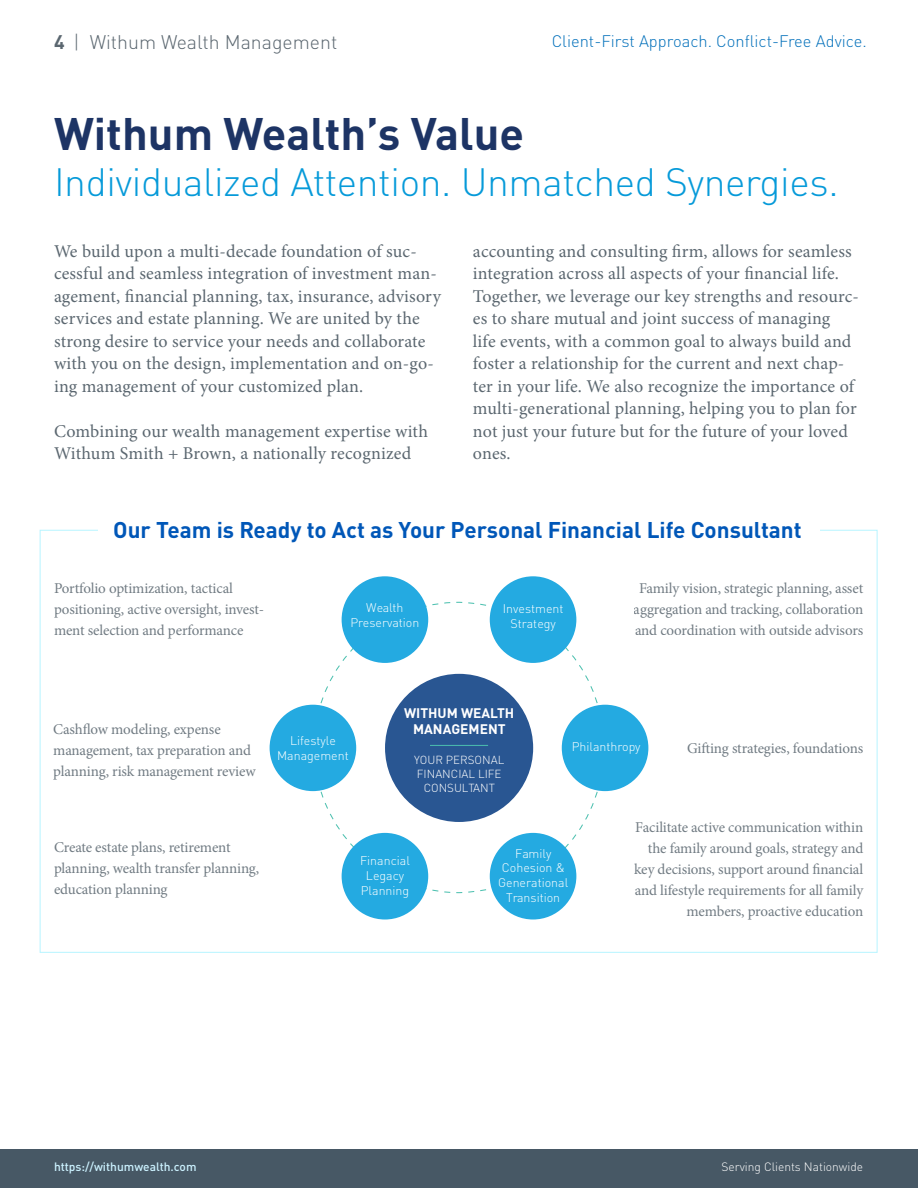
<style>
.page{position:relative;width:918px;height:1188px;background:#fff}
.page>*{position:absolute;margin:0;border:0;box-sizing:border-box;transform-origin:0 0}
.t1{font:700 45px "DINOT";color:#1d3465}
.t2{font:300 39px "DINOT";letter-spacing:-.01em;color:#069ad9}
.Subhead{font:700 22.5px "DINOT";color:#0057b8}
.t3{font:300 19.5px "DINOT";color:#5b6770}
.align_grid{font:18px/22.5px "Minion Pro";letter-spacing:.005em;color:#5b6770}
.t4{font:300 16.5px "DINOT";color:#006fba}
.t5{font:15px/21px "Minion Pro";letter-spacing:-.01em;color:#5b6770}
.t6{font:700 13.65px/16.5px "DINOT";color:#fff;text-align:center}
.t7{font:300 12.45px/14.9px "DINOT";color:#fff;text-align:center}
.t8{font:500 12px "DINOT";color:#ccf2ff}
.t9{font:300 12px "DINOT";color:#fff}
.t10{font:300 11.55px/14px "DINOT";color:#fff;text-align:center}
.s1{font-weight:700}
</style>
<div class="page">
<div style="left:0;top:1150px;width:918px;height:38px;background:#475865"></div>
<svg style="left:468px;top:602px;width:181px;height:291px"></svg>
<svg style="left:313px;top:601px;width:150px;height:293px"></svg>
<div style="left:385px;top:674px;width:148px;height:148px;background:#295692;border-radius:50%"></div>
<div style="left:342px;top:576px;width:86px;height:87px;background:#24aae1;border-radius:50%"></div>
<div style="left:490px;top:576px;width:86px;height:87px;background:#24aae1;border-radius:50%"></div>
<div style="left:562px;top:705px;width:86px;height:86px;background:#24aae1;border-radius:50%"></div>
<div style="left:270px;top:705px;width:86px;height:86px;background:#24aae1;border-radius:50%"></div>
<div style="left:342px;top:833px;width:86px;height:87px;background:#24aae1;border-radius:50%"></div>
<div style="left:490px;top:833px;width:86px;height:87px;background:#24aae1;border-radius:50%"></div>
<hr style="left:430px;top:745px;width:58px;height:1px;background:#4cc0af">
<p class="t3" style="left:54px;top:27px;width:285px"><span class="s1">4</span> | Withum Wealth Management</p>
<p class="t4" style="left:552px;top:28px;width:316px">Client-First Approach. Conflict-Free Advice.</p>
<p class="t1" style="left:54px;top:98px;width:472px">Withum Wealth’s Value</p>
<p class="t2" style="left:54px;top:153px;width:786px">Individualized Attention. Unmatched Synergies.</p>
<p class="align_grid" style="left:54px;top:240px;width:388px">We build upon a multi-decade foundation of suc&shy;cessful and seamless integration of investment man&shy;agement, financial planning, tax, insurance, advisory services and estate planning. We are united by the strong desire to service your needs and collaborate with you on the design, implementation and on-go&shy;ing management of your customized plan.</p>
<p class="align_grid" style="left:54px;top:420px;width:376px">Combining our wealth management expertise with<br>Withum Smith + Brown, a nationally recognized</p>
<p class="align_grid" style="left:473px;top:240px;width:388px">accounting and consulting firm, allows for seamless integration across all aspects of your financial life.<br>Together, we leverage our key strengths and resourc&shy;es to share mutual and joint success of managing<br>life events, with a common goal to always build and foster a relationship for the current and next chap&shy;ter in your life. We also recognize the importance of multi-generational planning, helping you to plan for not just your future but for the future of your loved ones.</p>
<p class="Subhead" style="left:113px;top:512px;width:690px">Our Team is Ready to Act as Your Personal Financial Life Consultant</p>
<p class="t5" style="left:54px;top:578px;width:212px">Portfolio optimization, tactical positioning, active oversight, invest&shy;ment selection and performance</p>
<p class="t7" style="left:350px;top:599px;width:71px">Wealth<br>Preservation</p>
<p class="t7" style="left:503px;top:600px;width:62px">Investment<br>Strategy</p>
<p class="t5" style="left:634px;top:578px;width:231px;text-align:center">Family vision, strategic planning, asset aggregation and tracking, collaboration and coordination with outside advisors</p>
<p class="t5" style="left:53px;top:718px;width:204px">Cashflow modeling, expense management, tax preparation and planning, risk management review</p>
<p class="t5" style="left:54px;top:836px;width:207px">Create estate plans, retirement planning, wealth transfer planning, education planning</p>
<p class="t7" style="left:277px;top:732px;width:73px">Lifestyle<br>Management</p>
<p class="t6" style="left:404px;top:704px;width:112px">WITHUM WEALTH<br>MANAGEMENT</p>
<p class="t10" style="left:414px;top:752px;width:92px">YOUR PERSONAL<br>FINANCIAL LIFE<br>CONSULTANT</p>
<p class="t7" style="left:572px;top:738px;width:70px">Philanthropy</p>
<p class="t5" style="left:687px;top:738px;width:178px">Gifting strategies, foundations</p>
<p class="t7" style="left:360px;top:853px;width:51px">Financial<br>Legacy<br>Planning</p>
<p class="t7" style="left:498px;top:845px;width:72px">Family<br>Cohesion &amp;<br>Generational<br>Transition</p>
<p class="t5" style="left:634px;top:816px;width:231px;text-align:right">Facilitate active communication within the family around goals, strategy and key decisions, support around financial and lifestyle requirements for all family members, proactive education</p>
<p class="t8" style="left:54px;top:1158px;width:144px">https://withumwealth.com</p>
<p class="t9" style="left:721px;top:1158px;width:143px">Serving Clients Nationwide</p>
</div>
